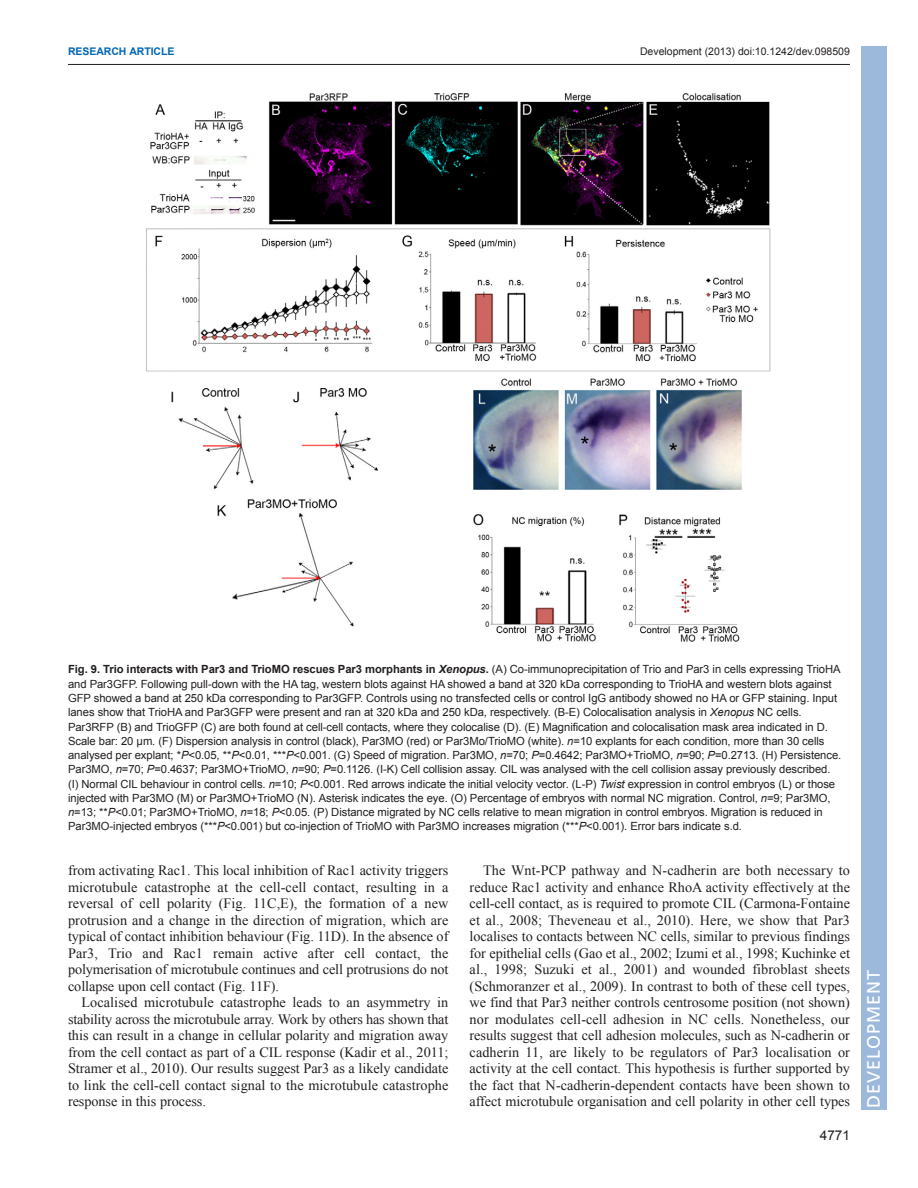
<style>
.page{position:relative;width:918px;height:1188px;background:#fff}
.page>*{position:absolute;margin:0;border:0;box-sizing:border-box;transform-origin:0 0}
.t1{font:18px "Frutiger LT Std";letter-spacing:.055em;color:#fff}
.t2{font:14.25px/16.5px "Times New Roman";letter-spacing:-.005em;color:#231f20;text-align:justify}
.t3{font:13.5px "Arial";color:#231f20}
.t4{font:11.25px/14.2px "Arial";letter-spacing:-.005em;color:#231f20}
.t5{font:10.5px "Arial";color:#231f20}
.t6{font:700 10.5px "Arial";letter-spacing:-.005em;color:#0166b3}
.s1{font-weight:700}
.s2{font-weight:700;font-style:italic}
.s3{font-style:italic}
</style>
<div class="page">
<hr style="left:68px;top:64px;width:782px;height:1px;background:#231f20">
<img style="left:146px;top:93px;width:625px;height:549px">
<div style="left:861px;top:46px;width:25px;height:1064px;background:#9cb9db"></div>
<p class="t6" style="left:68px;top:45px;width:108px">RESEARCH ARTICLE</p>
<p class="t5" style="left:640px;top:45px;width:211px">Development (2013) doi:10.1242/dev.098509</p>
<p class="t4" style="left:68px;top:662px;width:775px"><span class="s1">Fig. 9. Trio interacts with Par3 and TrioMO rescues Par3 morphants in</span> <span class="s2">Xenopus</span><span class="s1">.</span> (A) Co-immunoprecipitation of Trio and Par3 in cells expressing TrioHA and Par3GFP. Following pull-down with the HA tag, western blots against HA showed a band at 320 kDa corresponding to TrioHA and western blots against GFP showed a band at 250 kDa corresponding to Par3GFP. Controls using no transfected cells or control IgG antibody showed no HA or GFP staining. Input lanes show that TrioHA and Par3GFP were present and ran at 320 kDa and 250 kDa, respectively. (B-E) Colocalisation analysis in <span class="s3">Xenopus</span> NC cells.<br>Par3RFP (B) and TrioGFP (C) are both found at cell-cell contacts, where they colocalise (D). (E) Magnification and colocalisation mask area indicated in D.<br>Scale bar: 20 μm. (F) Dispersion analysis in control (black), Par3MO (red) or Par3Mo/TrioMO (white). <span class="s3">n</span>=10 explants for each condition, more than 30 cells analysed per explant; *<span class="s3">P</span>&lt;0.05, **<span class="s3">P</span>&lt;0.01, ***<span class="s3">P</span>&lt;0.001. (G) Speed of migration. Par3MO, <span class="s3">n</span>=70; <span class="s3">P</span>=0.4642; Par3MO+TrioMO, <span class="s3">n</span>=90; <span class="s3">P</span>=0.2713. (H) Persistence.<br>Par3MO, <span class="s3">n</span>=70; <span class="s3">P</span>=0.4637; Par3MO+TrioMO, <span class="s3">n</span>=90; <span class="s3">P</span>=0.1126. (I-K) Cell collision assay. CIL was analysed with the cell collision assay previously described. (I) Normal CIL behaviour in control cells. <span class="s3">n</span>=10; <span class="s3">P</span>&lt;0.001. Red arrows indicate the initial velocity vector. (L-P) <span class="s3">Twist</span> expression in control embryos (L) or those injected with Par3MO (M) or Par3MO+TrioMO (N). Asterisk indicates the eye. (O) Percentage of embryos with normal NC migration. Control, <span class="s3">n</span>=9; Par3MO, <span class="s3">n</span>=13; **<span class="s3">P</span>&lt;0.01; Par3MO+TrioMO, <span class="s3">n</span>=18; <span class="s3">P</span>&lt;0.05. (P) Distance migrated by NC cells relative to mean migration in control embryos. Migration is reduced in Par3MO-injected embryos (***<span class="s3">P</span>&lt;0.001) but co-injection of TrioMO with Par3MO increases migration (***<span class="s3">P</span>&lt;0.001). Error bars indicate s.d.</p>
<p class="t2" style="left:68px;top:862px;width:382px">from activating Rac1. This local inhibition of Rac1 activity triggers microtubule catastrophe at the cell-cell contact, resulting in a reversal of cell polarity (Fig. 11C,E), the formation of a new protrusion and a change in the direction of migration, which are typical of contact inhibition behaviour (Fig. 11D). In the absence of Par3, Trio and Rac1 remain active after cell contact, the polymerisation of microtubule continues and cell protrusions do not collapse upon cell contact (Fig. 11F).</p>
<p class="t2" style="left:68px;top:994px;width:382px;text-indent:13px">Localised microtubule catastrophe leads to an asymmetry in stability across the microtubule array. Work by others has shown that this can result in a change in cellular polarity and migration away from the cell contact as part of a CIL response (Kadir et al., 2011; Stramer et al., 2010). Our results suggest Par3 as a likely candidate to link the cell-cell contact signal to the microtubule catastrophe response in this process.</p>
<p class="t2" style="left:470px;top:862px;width:382px;text-indent:13px">The Wnt-PCP pathway and N-cadherin are both necessary to reduce Rac1 activity and enhance RhoA activity effectively at the cell-cell contact, as is required to promote CIL (Carmona-Fontaine et al., 2008; Theveneau et al., 2010). Here, we show that Par3 localises to contacts between NC cells, similar to previous findings for epithelial cells (Gao et al., 2002; Izumi et al., 1998; Kuchinke et al., 1998; Suzuki et al., 2001) and wounded fibroblast sheets (Schmoranzer et al., 2009). In contrast to both of these cell types, we find that Par3 neither controls centrosome position (not shown) nor modulates cell-cell adhesion in NC cells. Nonetheless, our results suggest that cell adhesion molecules, such as N-cadherin or cadherin 11, are likely to be regulators of Par3 localisation or activity at the cell contact. This hypothesis is further supported by the fact that N-cadherin-dependent contacts have been shown to affect microtubule organisation and cell polarity in other cell types</p>
<p class="t3" style="left:820px;top:1128px;width:32px">4771</p>
<p class="t1" style="left:863px;top:1108px;width:140px;rotate:-90deg">DEVELOPMENT</p>
</div>
